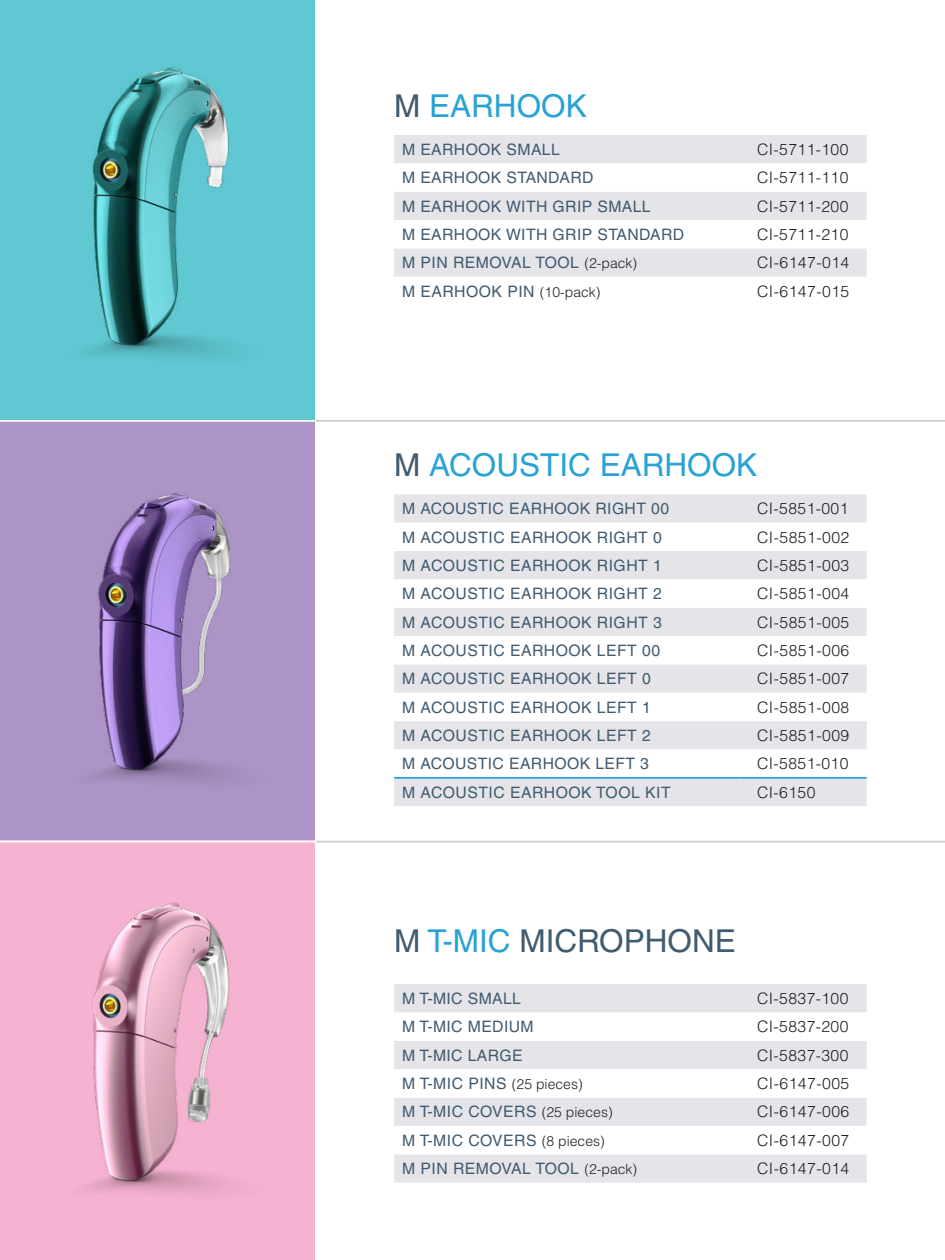
<style>
.page{position:relative;width:945px;height:1260px;background:#fff}
.page>*{position:absolute;margin:0;border:0;box-sizing:border-box;transform-origin:0 0}
.Callout_Subhead{font:31.5px "Helvetica LT Pro";color:#29a2d4}
.Callout_Subhead-2{font:31.5px "Helvetica LT Pro";color:#415b6f}
.t1{font:15.75px "Helvetica LT Pro";letter-spacing:.03em;color:#415b6f}
.t2{font:300 15.75px "Helvetica LT Pro";letter-spacing:.03em;color:#231f20}
.s1{color:#415b6f}
.s2{font-weight:300;font-size:14px;color:#231f20}
.s3{color:#29a2d4}
</style>
<div class="page">
<div style="left:0;top:841px;width:315px;height:419px;background:#f6b2d1"></div>
<hr style="left:316px;top:420px;width:629px;height:2px;background:#ceccca">
<hr style="left:316px;top:841px;width:629px;height:2px;background:#ceccca">
<img style="left:0;top:0;width:315px;height:395px">
<div style="left:394px;top:135px;width:473px;height:28px;background:#e5e5e9"></div>
<svg style="left:394px;top:192px;width:473px;height:85px;fill:#e5e5e9"></svg>
<img style="left:0;top:820px;width:403px;height:373px">
<div style="left:394px;top:984px;width:473px;height:199px;background:#e5e5e9"></div>
<svg style="left:394px;top:1013px;width:473px;height:141px"></svg>
<img style="left:0;top:401px;width:315px;height:419px">
<div style="left:394px;top:494px;width:473px;height:312px;background:#e5e5e9"></div>
<svg style="left:394px;top:523px;width:473px;height:254px"></svg>
<hr style="left:394px;top:777px;width:347px;height:2px;background:#29a2d4">
<hr style="left:741px;top:777px;width:126px;height:2px;background:#29a2d4">
<p class="Callout_Subhead" style="left:394px;top:88px;width:194px"><span class="s1">M</span> EARHOOK</p>
<p class="t1" style="left:402px;top:140px;width:159px">M EARHOOK SMALL</p>
<p class="t2" style="left:757px;top:139px;width:93px">CI-5711-100</p>
<p class="t1" style="left:402px;top:169px;width:193px">M EARHOOK STANDARD</p>
<p class="t2" style="left:757px;top:168px;width:93px">CI-5711-110</p>
<p class="t1" style="left:402px;top:197px;width:250px">M EARHOOK WITH GRIP SMALL</p>
<p class="t2" style="left:757px;top:196px;width:93px">CI-5711-200</p>
<p class="t1" style="left:402px;top:225px;width:284px">M EARHOOK WITH GRIP STANDARD</p>
<p class="t2" style="left:757px;top:224px;width:93px">CI-5711-210</p>
<p class="t1" style="left:402px;top:254px;width:237px">M PIN REMOVAL TOOL <span class="s2">(2-pack)</span></p>
<p class="t2" style="left:757px;top:253px;width:94px">CI-6147-014</p>
<p class="t1" style="left:402px;top:282px;width:200px">M EARHOOK PIN <span class="s2">(10-pack)</span></p>
<p class="t2" style="left:757px;top:281px;width:94px">CI-6147-015</p>
<p class="Callout_Subhead" style="left:394px;top:447px;width:365px"><span class="s1">M</span> ACOUSTIC EARHOOK</p>
<p class="t1" style="left:402px;top:500px;width:269px">M ACOUSTIC EARHOOK RIGHT 00</p>
<p class="t2" style="left:757px;top:499px;width:93px">CI-5851-001</p>
<p class="t1" style="left:402px;top:528px;width:261px">M ACOUSTIC EARHOOK RIGHT 0</p>
<p class="t2" style="left:757px;top:527px;width:94px">CI-5851-002</p>
<p class="t1" style="left:402px;top:556px;width:261px">M ACOUSTIC EARHOOK RIGHT 1</p>
<p class="t2" style="left:757px;top:555px;width:94px">CI-5851-003</p>
<p class="t1" style="left:402px;top:585px;width:261px">M ACOUSTIC EARHOOK RIGHT 2</p>
<p class="t2" style="left:757px;top:584px;width:94px">CI-5851-004</p>
<p class="t1" style="left:402px;top:613px;width:261px">M ACOUSTIC EARHOOK RIGHT 3</p>
<p class="t2" style="left:757px;top:612px;width:94px">CI-5851-005</p>
<p class="t1" style="left:402px;top:641px;width:260px">M ACOUSTIC EARHOOK LEFT 00</p>
<p class="t2" style="left:757px;top:641px;width:94px">CI-5851-006</p>
<p class="t1" style="left:402px;top:670px;width:250px">M ACOUSTIC EARHOOK LEFT 0</p>
<p class="t2" style="left:757px;top:669px;width:94px">CI-5851-007</p>
<p class="t1" style="left:402px;top:698px;width:250px">M ACOUSTIC EARHOOK LEFT 1</p>
<p class="t2" style="left:757px;top:697px;width:94px">CI-5851-008</p>
<p class="t1" style="left:402px;top:726px;width:250px">M ACOUSTIC EARHOOK LEFT 2</p>
<p class="t2" style="left:757px;top:726px;width:94px">CI-5851-009</p>
<p class="t1" style="left:402px;top:755px;width:249px">M ACOUSTIC EARHOOK LEFT 3</p>
<p class="t2" style="left:757px;top:754px;width:93px">CI-5851-010</p>
<p class="t1" style="left:402px;top:783px;width:270px">M ACOUSTIC EARHOOK TOOL KIT</p>
<p class="t2" style="left:757px;top:782px;width:60px">CI-6150</p>
<p class="Callout_Subhead-2" style="left:394px;top:923px;width:343px">M <span class="s3">T-MIC</span> MICROPHONE</p>
<p class="t1" style="left:402px;top:989px;width:120px">M T-MIC SMALL</p>
<p class="t2" style="left:757px;top:989px;width:93px">CI-5837-100</p>
<p class="t1" style="left:402px;top:1018px;width:133px">M T-MIC MEDIUM</p>
<p class="t2" style="left:757px;top:1017px;width:93px">CI-5837-200</p>
<p class="t1" style="left:402px;top:1046px;width:122px">M T-MIC LARGE</p>
<p class="t2" style="left:757px;top:1045px;width:93px">CI-5837-300</p>
<p class="t1" style="left:402px;top:1074px;width:182px">M T-MIC PINS <span class="s2">(25 pieces)</span></p>
<p class="t2" style="left:757px;top:1074px;width:94px">CI-6147-005</p>
<p class="t1" style="left:402px;top:1103px;width:212px">M T-MIC COVERS <span class="s2">(25 pieces)</span></p>
<p class="t2" style="left:757px;top:1102px;width:94px">CI-6147-006</p>
<p class="t1" style="left:402px;top:1131px;width:204px">M T-MIC COVERS <span class="s2">(8 pieces)</span></p>
<p class="t2" style="left:757px;top:1130px;width:94px">CI-6147-007</p>
<p class="t1" style="left:402px;top:1159px;width:237px">M PIN REMOVAL TOOL <span class="s2">(2-pack)</span></p>
<p class="t2" style="left:757px;top:1159px;width:94px">CI-6147-014</p>
</div>
